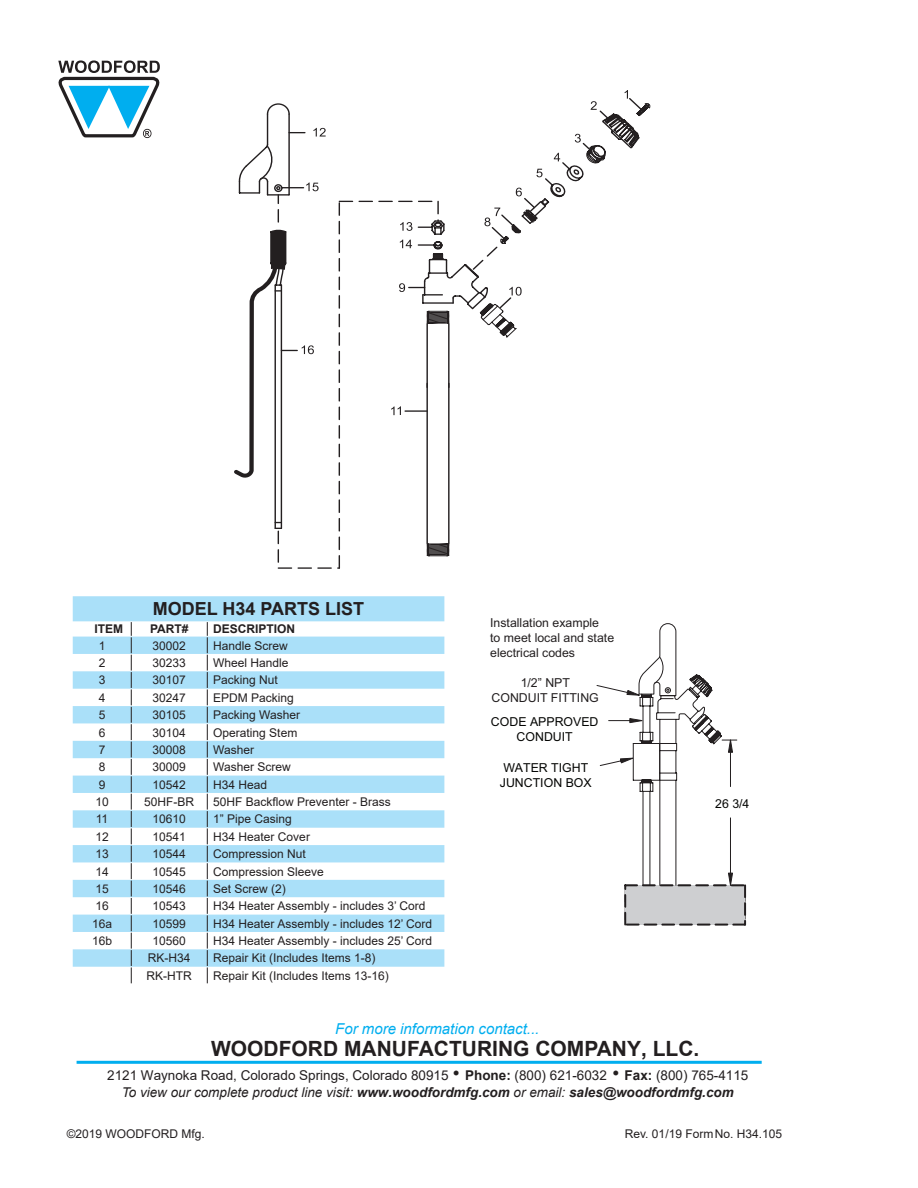
<style>
.page{position:relative;width:918px;height:1188px;background:#fff}
.page>*{position:absolute;margin:0;border:0;box-sizing:border-box;transform-origin:0 0}
.t1{font:700 21px "Arial";color:#231f20}
.t2{font:700 18px "Arial";color:#231f20}
.t3{font:italic 15px "Arial";color:#00aeef}
.t4{font:13.5px/17px "Arial";color:#231f20;text-align:center}
.t5{font:12.3px/14.9px "Arial";color:#231f20}
.t6{font:12.3px/14.9px "Arial";color:#040503;text-align:center}
.t7{font:12px "Arial";color:#231f20}
.t8{font:700 12px "Arial";color:#231f20}
.s1{font-size:19.5px}
.s2{font-weight:700}
.s3{font-style:italic}
.s4{font-weight:700;font-style:italic}
</style>
<div class="page">
<hr style="left:77px;top:1061px;width:685px;height:3px;background:#00aeef">
<svg style="left:58px;top:60px;width:102px;height:78px"></svg>
<svg style="left:234px;top:90px;width:416px;height:479px"></svg>
<svg style="left:73px;top:596px;width:371px;height:371px;fill:#aae0f9"></svg>
<svg style="left:131px;top:622px;width:1px;height:361px"></svg>
<svg style="left:207px;top:622px;width:1px;height:361px"></svg>
<svg style="left:596px;top:623px;width:150px;height:303px"></svg>
<p class="t2" style="left:153px;top:596px;width:213px">MODEL H34 PARTS LIST</p>
<p class="t8" style="left:94px;top:621px;width:30px">ITEM</p>
<p class="t8" style="left:150px;top:621px;width:40px">PART#</p>
<p class="t8" style="left:213px;top:621px;width:84px">DESCRIPTION</p>
<p class="t7" style="left:99px;top:637px;width:8px">1</p>
<p class="t7" style="left:153px;top:637px;width:35px">30002</p>
<p class="t7" style="left:213px;top:637px;width:76px">Handle Screw</p>
<p class="t7" style="left:99px;top:655px;width:8px">2</p>
<p class="t7" style="left:153px;top:655px;width:35px">30233</p>
<p class="t7" style="left:213px;top:655px;width:77px">Wheel Handle</p>
<p class="t7" style="left:99px;top:672px;width:8px">3</p>
<p class="t7" style="left:153px;top:672px;width:35px">30107</p>
<p class="t7" style="left:213px;top:672px;width:66px">Packing Nut</p>
<p class="t7" style="left:99px;top:689px;width:8px">4</p>
<p class="t7" style="left:153px;top:689px;width:35px">30247</p>
<p class="t7" style="left:213px;top:689px;width:82px">EPDM Packing</p>
<p class="t7" style="left:99px;top:707px;width:8px">5</p>
<p class="t7" style="left:153px;top:707px;width:35px">30105</p>
<p class="t7" style="left:213px;top:707px;width:88px">Packing Washer</p>
<p class="t7" style="left:99px;top:724px;width:8px">6</p>
<p class="t7" style="left:153px;top:724px;width:35px">30104</p>
<p class="t7" style="left:213px;top:724px;width:86px">Operating Stem</p>
<p class="t7" style="left:99px;top:741px;width:8px">7</p>
<p class="t7" style="left:153px;top:741px;width:35px">30008</p>
<p class="t7" style="left:213px;top:741px;width:42px">Washer</p>
<p class="t7" style="left:99px;top:759px;width:8px">8</p>
<p class="t7" style="left:153px;top:759px;width:35px">30009</p>
<p class="t7" style="left:213px;top:759px;width:79px">Washer Screw</p>
<p class="t7" style="left:99px;top:776px;width:8px">9</p>
<p class="t7" style="left:153px;top:776px;width:35px">10542</p>
<p class="t7" style="left:213px;top:776px;width:56px">H34 Head</p>
<p class="t7" style="left:95px;top:794px;width:15px">10</p>
<p class="t7" style="left:144px;top:794px;width:52px">50HF-BR</p>
<p class="t7" style="left:213px;top:794px;width:179px">50HF Backflow Preventer - Brass</p>
<p class="t7" style="left:96px;top:811px;width:14px">11</p>
<p class="t7" style="left:153px;top:811px;width:35px">10610</p>
<p class="t7" style="left:213px;top:811px;width:80px">1” Pipe Casing</p>
<p class="t7" style="left:95px;top:828px;width:15px">12</p>
<p class="t7" style="left:153px;top:828px;width:35px">10541</p>
<p class="t7" style="left:213px;top:828px;width:98px">H34 Heater Cover</p>
<p class="t7" style="left:95px;top:846px;width:15px">13</p>
<p class="t7" style="left:153px;top:846px;width:35px">10544</p>
<p class="t7" style="left:213px;top:846px;width:94px">Compression Nut</p>
<p class="t7" style="left:95px;top:863px;width:15px">14</p>
<p class="t7" style="left:153px;top:863px;width:35px">10545</p>
<p class="t7" style="left:213px;top:863px;width:112px">Compression Sleeve</p>
<p class="t7" style="left:95px;top:880px;width:15px">15</p>
<p class="t7" style="left:153px;top:880px;width:35px">10546</p>
<p class="t7" style="left:213px;top:880px;width:74px">Set Screw (2)</p>
<p class="t7" style="left:95px;top:898px;width:15px">16</p>
<p class="t7" style="left:153px;top:898px;width:35px">10543</p>
<p class="t7" style="left:213px;top:898px;width:214px">H34 Heater Assembly - includes 3’ Cord</p>
<p class="t7" style="left:92px;top:915px;width:22px">16a</p>
<p class="t7" style="left:153px;top:915px;width:35px">10599</p>
<p class="t7" style="left:213px;top:915px;width:220px">H34 Heater Assembly - includes 12’ Cord</p>
<p class="t7" style="left:92px;top:933px;width:22px">16b</p>
<p class="t7" style="left:153px;top:933px;width:35px">10560</p>
<p class="t7" style="left:213px;top:933px;width:220px">H34 Heater Assembly - includes 25’ Cord</p>
<p class="t7" style="left:148px;top:950px;width:44px">RK-H34</p>
<p class="t7" style="left:213px;top:950px;width:164px">Repair Kit (Includes Items 1-8)</p>
<p class="t7" style="left:147px;top:967px;width:47px">RK-HTR</p>
<p class="t7" style="left:213px;top:967px;width:177px">Repair Kit (Includes Items 13-16)</p>
<p class="t5" style="left:490px;top:615px;width:126px">Installation example<br>to meet local and state electrical codes</p>
<p class="t5" style="left:492px;top:675px;width:109px;text-align:center">1/2” NPT<br>CONDUIT FITTING</p>
<p class="t6" style="left:491px;top:714px;width:109px">CODE APPROVED<br>CONDUIT</p>
<p class="t6" style="left:500px;top:761px;width:93px;text-align:left">WATER TIGHT<br>JUNCTION BOX</p>
<p class="t6" style="left:715px;top:797px;width:36px">26 3/4</p>
<p class="t3" style="left:335px;top:1019px;width:206px">For more information contact...</p>
<p class="t4" style="left:107px;top:1067px;width:643px">2121 Waynoka Road, Colorado Springs, Colorado 80915 <span class="s1">•</span> <span class="s2">Phone:</span> (800) 621-6032 <span class="s1">•</span> <span class="s2">Fax:</span> (800) 765-4115<br><span class="s3">To view our complete product line visit:</span> <span class="s4">www.woodfordmfg.com</span> <span class="s3">or email:</span> <span class="s4">sales@woodfordmfg.com</span></p>
<p class="t1" style="left:211px;top:1034px;width:490px">WOODFORD MANUFACTURING COMPANY, LLC.</p>
<p class="t7" style="left:67px;top:1126px;width:140px">©2019 WOODFORD Mfg.</p>
<p class="t7" style="left:625px;top:1125px;width:159px">Rev. 01/19 FormNo. H34.105</p>
</div>
